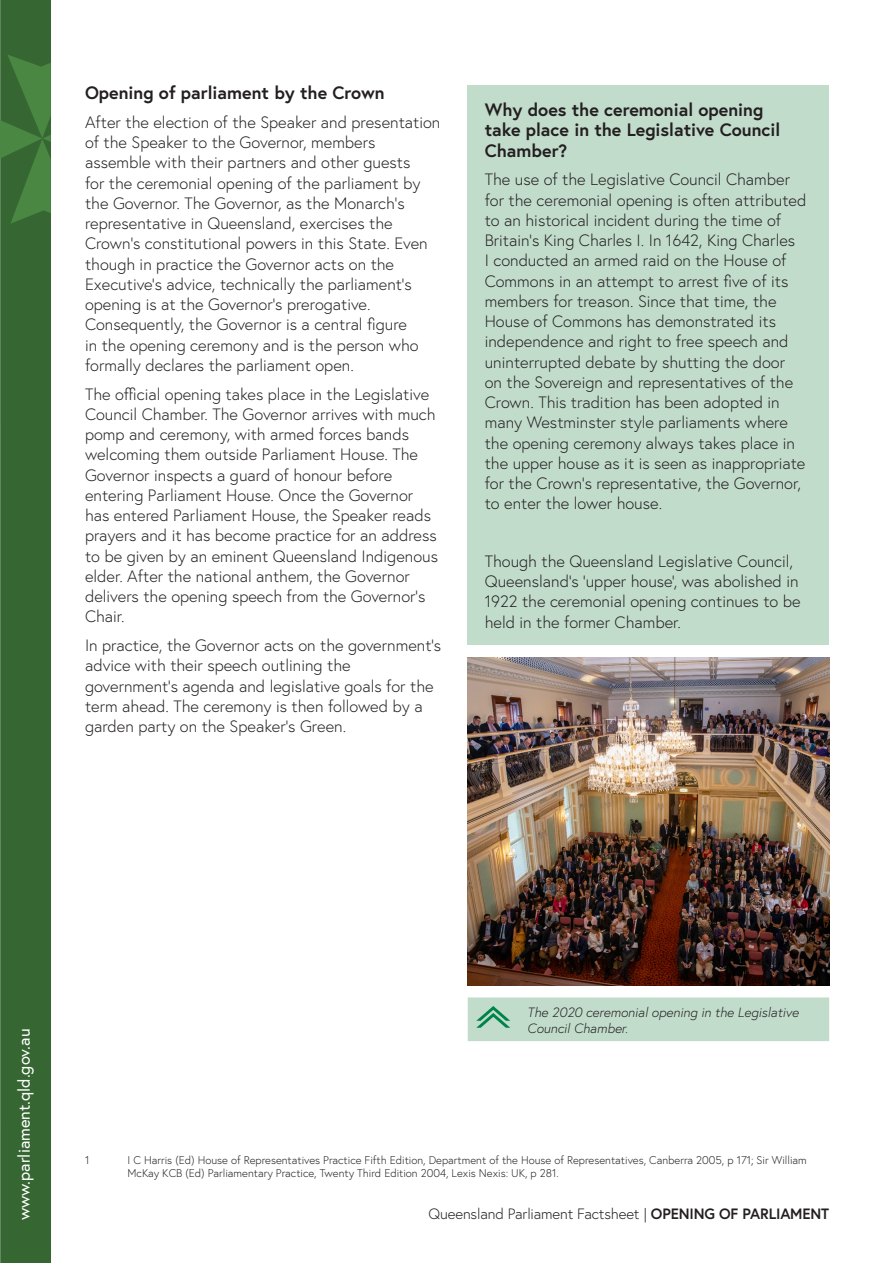
<style>
.page{position:relative;width:893px;height:1263px;background:#fff}
.page>*{position:absolute;margin:0;border:0;box-sizing:border-box;transform-origin:0 0}
.Paragraph_Heading{font:700 18px/20.2px "Europa";color:#231f20}
.Body_Copy{font:300 16.5px/20.2px "Europa";color:#231f20}
.t1{font:16.5px "Europa";color:#fff}
.t2{font:300 15px "Europa";letter-spacing:-.01em;color:#231f20}
.Photo_-_Caption{font:italic 300 13.5px/16.2px "Europa";color:#231f20}
.Footnote{font:300 11.25px/13.5px "Europa";color:#231f20}
.s1{font-weight:700}
</style>
<div class="page">
<div style="left:0;top:0;width:51px;height:1263px;background:#366732"></div>
<svg style="left:0;top:55px;width:51px;height:169px"></svg>
<img style="left:468px;top:658px;width:361px;height:327px">
<div style="left:468px;top:85px;width:361px;height:560px;background:#c2dccc"></div>
<div style="left:468px;top:997px;width:361px;height:44px;background:#c2dccc"></div>
<p class="Paragraph_Heading" style="left:85px;top:82px;width:301px">Opening of parliament by the Crown</p>
<p class="Body_Copy" style="left:85px;top:112px;width:357px">After the election of the Speaker and presentation of the Speaker to the Governor, members assemble with their partners and other guests<br>for the ceremonial opening of the parliament by the Governor. The Governor, as the Monarch’s representative in Queensland, exercises the Crown’s constitutional powers in this State. Even though in practice the Governor acts on the Executive’s advice, technically the parliament’s opening is at the Governor’s prerogative.<br>Consequently, the Governor is a central figure<br>in the opening ceremony and is the person who formally declares the parliament open.</p>
<p class="Body_Copy" style="left:85px;top:383px;width:354px">The official opening takes place in the Legislative Council Chamber. The Governor arrives with much pomp and ceremony, with armed forces bands welcoming them outside Parliament House. The Governor inspects a guard of honour before entering Parliament House. Once the Governor has entered Parliament House, the Speaker reads prayers and it has become practice for an address to be given by an eminent Queensland Indigenous elder. After the national anthem, the Governor delivers the opening speech from the Governor’s Chair.</p>
<p class="Body_Copy" style="left:85px;top:635px;width:358px">In practice, the Governor acts on the government’s advice with their speech outlining the government’s agenda and legislative goals for the term ahead. The ceremony is then followed by a garden party on the Speaker’s Green.</p>
<p class="Paragraph_Heading" style="left:485px;top:99px;width:297px">Why does the ceremonial opening take place in the Legislative Council<br>Chamber?</p>
<p class="Body_Copy" style="left:485px;top:169px;width:323px">The use of the Legislative Council Chamber for the ceremonial opening is often attributed to an historical incident during the time of Britain’s King Charles I. In 1642, King Charles<br>I conducted an armed raid on the House of Commons in an attempt to arrest five of its members for treason. Since that time, the House of Commons has demonstrated its independence and right to free speech and uninterrupted debate by shutting the door on the Sovereign and representatives of the Crown. This tradition has been adopted in many Westminster style parliaments where the opening ceremony always takes place in the upper house as it is seen as inappropriate for the Crown’s representative, the Governor, to enter the lower house.</p>
<p class="Body_Copy" style="left:485px;top:551px;width:317px">Though the Queensland Legislative Council, Queensland’s ‘upper house’, was abolished in 1922 the ceremonial opening continues to be held in the former Chamber.</p>
<p class="t1" style="left:14px;top:1220px;width:193px;rotate:-90deg">www.parliament.qld.gov.au</p>
<p class="Photo_-_Caption" style="left:527px;top:1003px;width:273px">The 2020 ceremonial opening in the Legislative<br>Council Chamber.</p>
<p class="Footnote" style="left:85px;top:1153px;width:6px">1</p>
<p class="Footnote" style="left:128px;top:1153px;width:681px">I C Harris (Ed) House of Representatives Practice Fifth Edition, Department of the House of Representatives, Canberra 2005, p 171; Sir William<br>McKay KCB (Ed) Parliamentary Practice, Twenty Third Edition 2004, Lexis Nexis: UK, p 281.</p>
<p class="t2" style="left:429px;top:1205px;width:402px">Queensland Parliament Factsheet | <span class="s1">OPENING OF PARLIAMENT</span></p>
</div>
